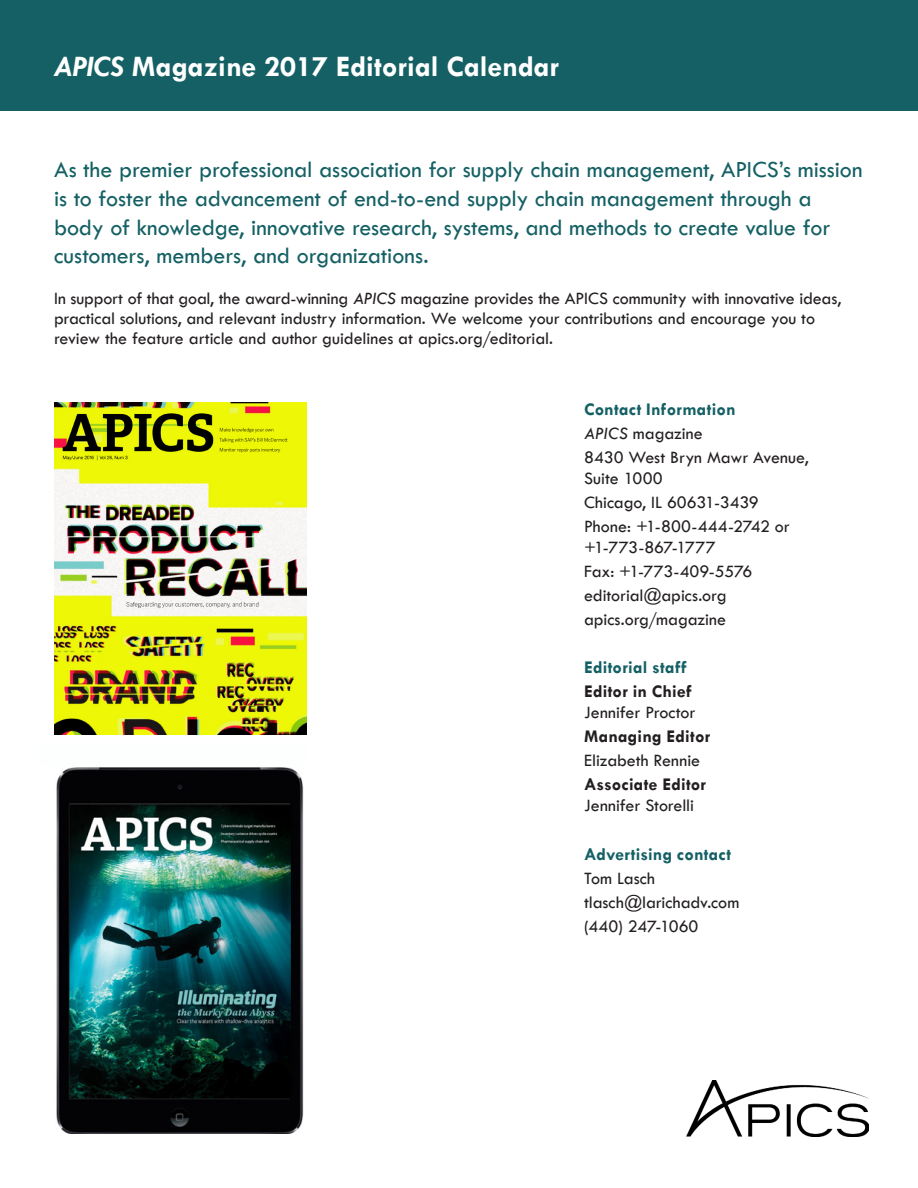
<style>
.page{position:relative;width:918px;height:1188px;background:#fff}
.page>*{position:absolute;margin:0;border:0;box-sizing:border-box;transform-origin:0 0}
.t1{font:700 30px "Tw Cen";color:#fff}
.t2{font:24px/28.8px "Tw Cen";letter-spacing:-.005em;color:#146064}
.t3{font:18px/21px "Tw Cen";letter-spacing:-.005em;color:#231f20}
.t4{font:700 18px "Tw Cen";letter-spacing:.01em;color:#146064}
.t5{font:700 18px "Tw Cen";letter-spacing:.015em;color:#231f20}
.s1{font-style:italic}
.s2{font-weight:700}
</style>
<div class="page">
<div style="left:0;top:0;width:918px;height:111px;background:#146064"></div>
<img style="left:56px;top:767px;width:248px;height:367px">
<img style="left:687px;top:1081px;width:181px;height:55px">
<img style="left:54px;top:402px;width:252px;height:333px">
<p class="t1" style="left:54px;top:49px;width:507px"><span class="s1">APICS</span> Magazine 2017 Editorial Calendar</p>
<p class="t2" style="left:54px;top:155px;width:810px">As the premier professional association for supply chain management, APICS’s mission is to foster the advancement of end-to-end supply chain management through a body of knowledge, innovative research, systems, and methods to create value for customers, members, and organizations.</p>
<p class="t3" style="left:54px;top:288px;width:789px;line-height:20.2px">In support of that goal, the award-winning <span class="s1">APICS</span> magazine provides the APICS community with innovative ideas, practical solutions, and relevant industry information. We welcome your contributions and encourage you to review the feature article and author guidelines at apics.org/editorial.</p>
<p class="t4" style="left:584px;top:398px;width:153px">Contact Information</p>
<p class="t3" style="left:584px;top:422px;width:120px"><span class="s1">APICS</span> magazine</p>
<p class="t3" style="left:584px;top:446px;width:226px">8430 West Bryn Mawr Avenue,<br>Suite 1000</p>
<p class="t3" style="left:584px;top:491px;width:176px">Chicago, IL 60631-3439</p>
<p class="t3" style="left:584px;top:515px;width:207px">Phone: +1-800-444-2742 or +1-773-867-1777</p>
<p class="t3" style="left:584px;top:560px;width:170px">Fax: +1-773-409-5576</p>
<p class="t3" style="left:584px;top:584px;width:144px">editorial@apics.org</p>
<p class="t3" style="left:584px;top:608px;width:143px">apics.org/magazine</p>
<p class="t4" style="left:584px;top:657px;width:104px">Editorial staff</p>
<p class="t3" style="left:584px;top:681px;width:113px"><span class="s2">Editor in Chief<br></span>Jennifer Proctor</p>
<p class="t5" style="left:584px;top:726px;width:128px">Managing Editor</p>
<p class="t3" style="left:584px;top:750px;width:118px">Elizabeth Rennie</p>
<p class="t3" style="left:584px;top:774px;width:124px"><span class="s2">Associate Editor<br></span>Jennifer Storelli</p>
<p class="t4" style="left:584px;top:843px;width:149px">Advertising contact</p>
<p class="t3" style="left:584px;top:868px;width:72px">Tom Lasch</p>
<p class="t3" style="left:584px;top:892px;width:157px">tlasch@larichadv.com</p>
<p class="t3" style="left:584px;top:916px;width:116px">(440) 247-1060</p>
</div>
